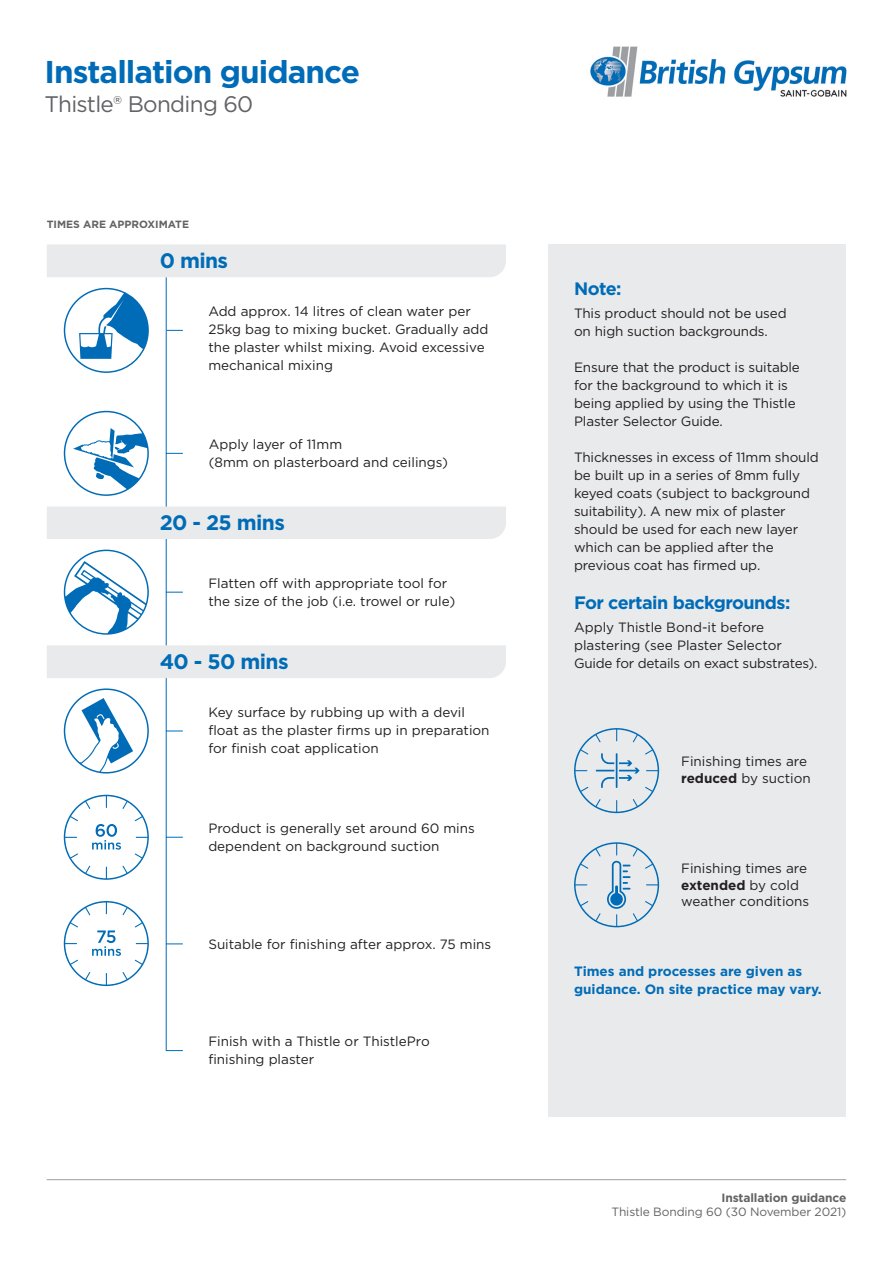
<style>
.page{position:relative;width:893px;height:1263px;background:#fff}
.page>*{position:absolute;margin:0;border:0;box-sizing:border-box;transform-origin:0 0}
.t1{font:700 31.5px "Gotham";letter-spacing:-.03em;color:#006cb7}
.t2{font:22.5px "Gotham";letter-spacing:-.03em;color:#636366}
.t3{font:700 21px "Gotham";letter-spacing:-.03em;color:#006cb7}
.t4{font:700 18px "Gotham";letter-spacing:-.03em;color:#006cb7}
.t5{font:13.5px/18px "Gotham";letter-spacing:-.01em;color:#231f20}
.t6{font:700 13.5px/18px "Gotham";color:#006cb7}
.t7{font:12px/14.4px "Gotham";letter-spacing:-.01em;color:#636366;text-align:right}
.t8{font:700 10.5px "Gotham";color:#636366}
.s1{font-weight:700}
</style>
<div class="page">
<img style="left:590px;top:46px;width:257px;height:51px">
<div style="left:549px;top:244px;width:297px;height:873px;background:#e9eaeb"></div>
<hr style="left:47px;top:1179px;width:799px;height:1px;background:#9d9fa2">
<svg style="left:574px;top:728px;width:85px;height:85px"></svg>
<svg style="left:574px;top:842px;width:85px;height:85px"></svg>
<hr style="left:166px;top:277px;width:1px;height:773px;background:#006cb7">
<svg style="left:167px;top:453px;width:16px;height:1px"></svg>
<svg style="left:166px;top:592px;width:17px;height:1px"></svg>
<svg style="left:166px;top:731px;width:17px;height:1px"></svg>
<svg style="left:166px;top:837px;width:17px;height:1px"></svg>
<svg style="left:64px;top:411px;width:85px;height:85px"></svg>
<svg style="left:64px;top:288px;width:85px;height:85px"></svg>
<svg style="left:167px;top:330px;width:16px;height:1px"></svg>
<svg style="left:64px;top:550px;width:85px;height:85px"></svg>
<svg style="left:64px;top:688px;width:85px;height:85px"></svg>
<svg style="left:166px;top:943px;width:17px;height:1px"></svg>
<svg style="left:64px;top:795px;width:85px;height:85px"></svg>
<div style="left:47px;top:244px;width:459px;height:33px;background:#e9eaeb"></div>
<div style="left:47px;top:506px;width:459px;height:33px;background:#e9eaeb"></div>
<div style="left:47px;top:645px;width:459px;height:33px;background:#e9eaeb"></div>
<svg style="left:64px;top:901px;width:85px;height:85px"></svg>
<svg style="left:166px;top:1050px;width:17px;height:1px"></svg>
<h1 class="t1" style="left:45px;top:51px;width:317px">Installation guidance</h1>
<p class="t2" style="left:45px;top:90px;width:210px">Thistle® Bonding 60</p>
<p class="t8" style="left:47px;top:217px;width:144px">TIMES ARE APPROXIMATE</p>
<p class="t3" style="left:160px;top:247px;width:70px">0 mins</p>
<p class="t5" style="left:208px;top:302px;width:282px">Add approx. 14 litres of clean water per 25kg bag to mixing bucket. Gradually add the plaster whilst mixing. Avoid excessive mechanical mixing</p>
<p class="t5" style="left:209px;top:435px;width:241px">Apply layer of 11mm<br>(8mm on plasterboard and ceilings)</p>
<p class="t3" style="left:160px;top:509px;width:127px">20 - 25 mins</p>
<p class="t5" style="left:208px;top:574px;width:248px">Flatten off with appropriate tool for the size of the job (i.e. trowel or rule)</p>
<p class="t3" style="left:160px;top:648px;width:130px">40 - 50 mins</p>
<p class="t5" style="left:208px;top:703px;width:283px">Key surface by rubbing up with a devil float as the plaster firms up in preparation for finish coat application</p>
<p class="t5" style="left:208px;top:819px;width:268px">Product is generally set around 60 mins dependent on background suction</p>
<p class="t5" style="left:208px;top:934px;width:284px">Suitable for finishing after approx. 75 mins</p>
<p class="t5" style="left:208px;top:1032px;width:223px">Finish with a Thistle or ThistlePro finishing plaster</p>
<p class="t4" style="left:574px;top:277px;width:49px">Note:</p>
<p class="t5" style="left:574px;top:304px;width:214px">This product should not be used on high suction backgrounds.</p>
<p class="t5" style="left:574px;top:358px;width:227px">Ensure that the product is suitable for the background to which it is being applied by using the Thistle<br>Plaster Selector Guide.</p>
<p class="t5" style="left:574px;top:448px;width:246px">Thicknesses in excess of 11mm should be built up in a series of 8mm fully keyed coats (subject to background suitability). A new mix of plaster should be used for each new layer which can be applied after the previous coat has firmed up.</p>
<p class="t4" style="left:574px;top:591px;width:218px">For certain backgrounds:</p>
<p class="t5" style="left:574px;top:617px;width:245px">Apply Thistle Bond-it before plastering (see Plaster Selector<br>Guide for details on exact substrates).</p>
<p class="t5" style="left:681px;top:753px;width:131px;line-height:16.5px">Finishing times are <span class="s1">reduced</span> by suction</p>
<p class="t5" style="left:681px;top:860px;width:130px;line-height:16.5px">Finishing times are <span class="s1">extended</span> by cold weather conditions</p>
<p class="t6" style="left:574px;top:962px;width:249px">Times and processes are given as guidance. On site practice may vary.</p>
<p class="t7" style="left:612px;top:1190px;width:236px"><span class="s1">Installation guidance<br></span>Thistle Bonding 60 (30 November 2021)</p>
</div>
